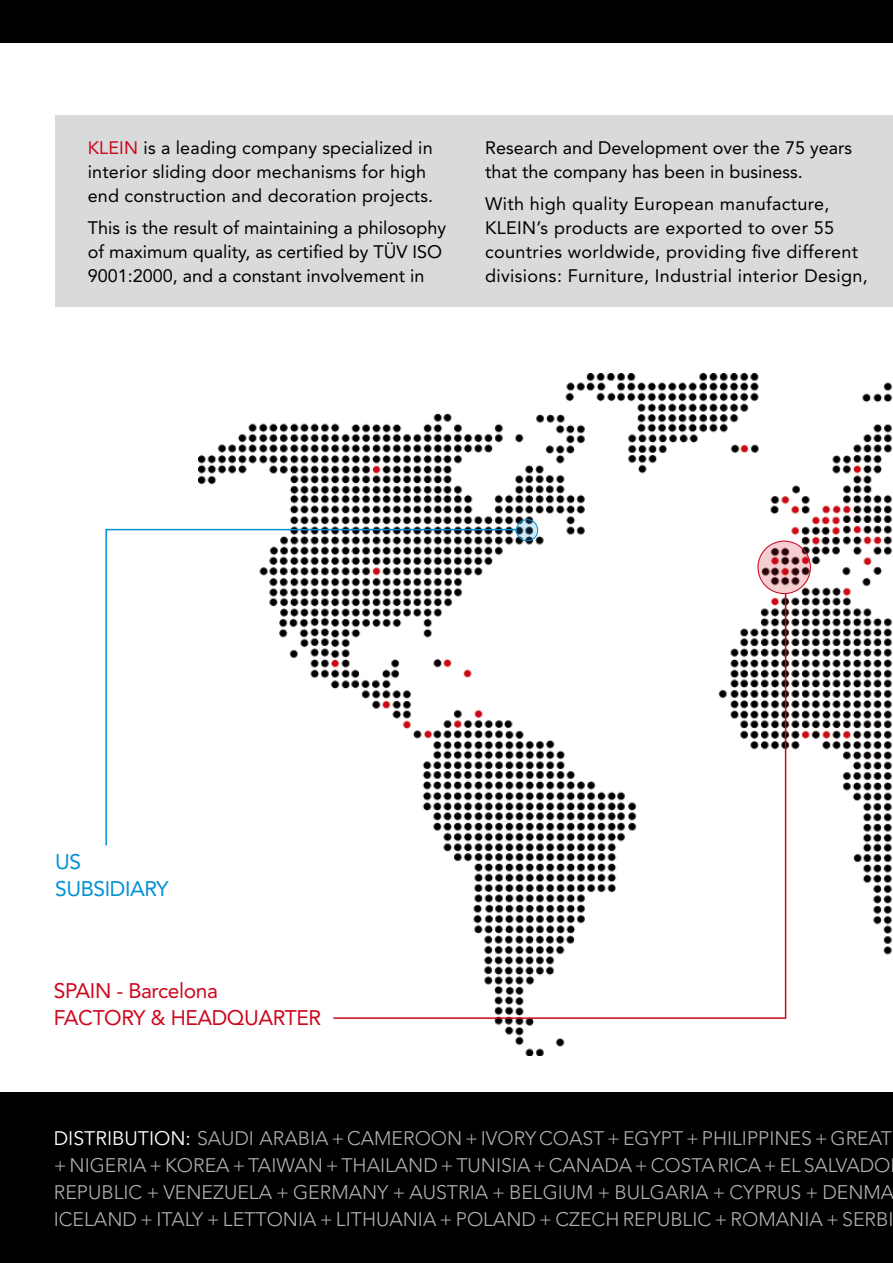
<style>
.page{position:relative;width:893px;height:1263px;background:#fff}
.page>*{position:absolute;margin:0;border:0;box-sizing:border-box;transform-origin:0 0}
.t1{font:21px/27px "Avenir LT Std";letter-spacing:-.02em;color:#cd071e}
.t2{font:21px/27px "Avenir LT Std";letter-spacing:-.02em;color:#0090d4}
.t3{font:300 19.5px/27px "Avenir LT Std";color:#b1b3b4}
.t4{font:18px/24px "Avenir LT Std";letter-spacing:.01em;color:#000}
.s1{color:#cd071e}
.s2{font-weight:400;color:#fff}
</style>
<div class="page">
<div style="left:0;top:0;width:893px;height:43px;background:#000"></div>
<div style="left:0;top:1093px;width:893px;height:170px;background:#000"></div>
<img style="left:199px;top:373px;width:693px;height:683px">
<svg style="left:758px;top:541px;width:52px;height:53px;background:#c28d92"></svg>
<div style="left:757px;top:541px;width:54px;height:53px;border:1px solid #cd071e;border-radius:50%"></div>
<div style="left:55px;top:116px;width:838px;height:191px;background:#d9dadb"></div>
<svg style="left:332px;top:592px;width:455px;height:427px"></svg>
<svg style="left:516px;top:520px;width:22px;height:21px"></svg>
<div style="left:516px;top:519px;width:22px;height:22px;border:1px solid #0090d4;border-radius:50%"></div>
<svg style="left:105px;top:528px;width:413px;height:319px"></svg>
<p class="t4" style="left:88px;top:135px;width:347px"><span class="s1">KLEIN</span> is a leading company specialized in interior sliding door mechanisms for high end construction and decoration projects.</p>
<p class="t4" style="left:88px;top:216px;width:360px">This is the result of maintaining a philosophy of maximum quality, as certified by TÜV ISO<br>9001:2000, and a constant involvement in</p>
<p class="t4" style="left:485px;top:135px;width:368px">Research and Development over the 75 years that the company has been in business.</p>
<p class="t4" style="left:485px;top:192px;width:384px">With high quality European manufacture, KLEIN’s products are exported to over 55 countries worldwide, providing five different divisions: Furniture, Industrial interior Design,</p>
<p class="t2" style="left:55px;top:849px;width:115px">US<br>SUBSIDIARY</p>
<p class="t1" style="left:54px;top:977px;width:269px">SPAIN - Barcelona<br>FACTORY &amp; HEADQUARTER</p>
<p class="t3" style="left:54px;top:1125px;width:842px"><span class="s2">DISTRIBUTION:</span> SAUDI ARABIA + CAMEROON + IVORY COAST + EGYPT + PHILIPPINES + GREAT + NIGERIA + KOREA + TAIWAN + THAILAND + TUNISIA + CANADA + COSTA RICA + EL SALVADO REPUBLIC + VENEZUELA + GERMANY + AUSTRIA + BELGIUM + BULGARIA + CYPRUS + DENMA ICELAND + ITALY + LETTONIA + LITHUANIA + POLAND + CZECH REPUBLIC + ROMANIA + SERBI</p>
</div>
